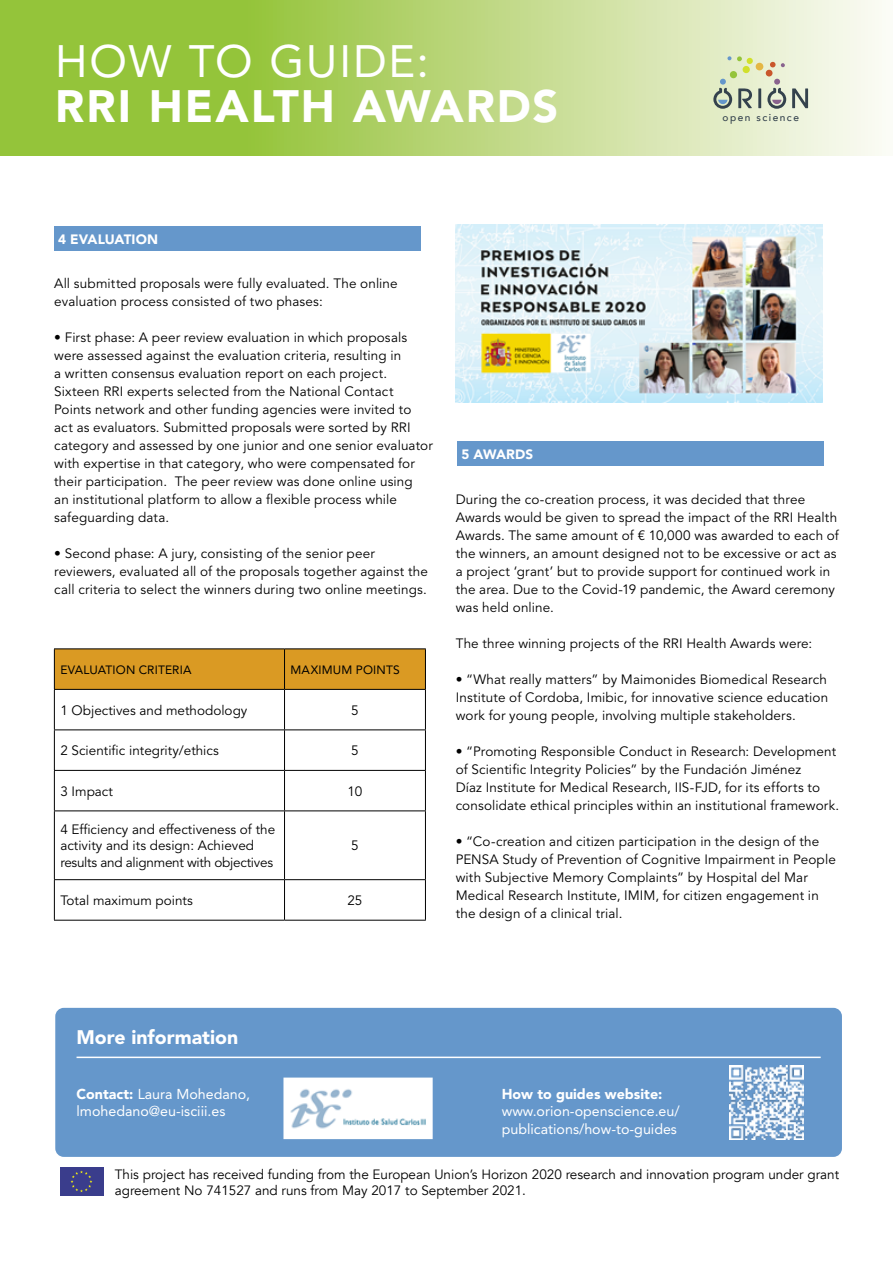
<style>
.page{position:relative;width:893px;height:1263px;background:#fff}
.page>*{position:absolute;margin:0;border:0;box-sizing:border-box;transform-origin:0 0}
.t1{font:900 45px "Avenir LT Std";letter-spacing:.04em;color:#fff}
.t2{font:45px "Avenir LT Std";letter-spacing:.04em;color:#fff}
.t3{font:900 19.5px "Avenir LT Std";color:#fff}
.t4{font:14.25px/17.1px "Avenir LT Std";color:#fff}
.t5{font:900 14.25px "Avenir LT Std";color:#fff}
.t6{font:13.5px/18px "Avenir LT Std";letter-spacing:.01em;color:#000}
.t7{font:13.5px/16.2px "Avenir";color:#000}
.t8{font:900 13.5px "Avenir LT Std";letter-spacing:.005em;color:#fff}
.t9{font:12px "Avenir LT Std";letter-spacing:.015em;color:#000}
.t10{font:500 10.05px "Avenir";letter-spacing:.15em;color:#34424d}
.s1{font-weight:900}
</style>
<div class="page">
<svg style="left:0;top:0;width:882px;height:156px;background:#b9d67b"></svg>
<svg style="left:792px;top:88px;width:16px;height:20px"></svg>
<svg style="left:713px;top:56px;width:73px;height:53px;background:#c9d0b3"></svg>
<div style="left:55px;top:1008px;width:787px;height:149px;background:#6597cb;border-radius:9px"></div>
<hr style="left:77px;top:1056px;width:744px;height:2px;background:#fff">
<img style="left:455px;top:224px;width:367px;height:178px">
<div style="left:54px;top:226px;width:367px;height:25px;background:#6597cb"></div>
<div style="left:457px;top:441px;width:367px;height:25px;background:#6597cb"></div>
<div style="left:55px;top:649px;width:370px;height:40px;background:#da9a23"></div>
<hr style="left:54px;top:648px;width:231px;height:1px;background:#000">
<hr style="left:54px;top:649px;width:1px;height:40px;background:#000">
<hr style="left:285px;top:648px;width:141px;height:1px;background:#000">
<hr style="left:284px;top:649px;width:1px;height:40px;background:#000">
<hr style="left:425px;top:649px;width:1px;height:40px;background:#000">
<hr style="left:54px;top:689px;width:231px;height:1px;background:#000">
<hr style="left:54px;top:690px;width:1px;height:39px;background:#000">
<hr style="left:285px;top:689px;width:141px;height:1px;background:#000">
<hr style="left:284px;top:690px;width:1px;height:39px;background:#000">
<hr style="left:425px;top:690px;width:1px;height:39px;background:#000">
<hr style="left:54px;top:729px;width:231px;height:1px;background:#000">
<hr style="left:54px;top:730px;width:1px;height:40px;background:#000">
<hr style="left:285px;top:729px;width:141px;height:1px;background:#000">
<hr style="left:284px;top:730px;width:1px;height:40px;background:#000">
<hr style="left:425px;top:730px;width:1px;height:40px;background:#000">
<hr style="left:54px;top:770px;width:231px;height:1px;background:#000">
<hr style="left:54px;top:771px;width:1px;height:39px;background:#000">
<hr style="left:285px;top:770px;width:141px;height:1px;background:#000">
<hr style="left:284px;top:771px;width:1px;height:39px;background:#000">
<hr style="left:425px;top:771px;width:1px;height:39px;background:#000">
<hr style="left:54px;top:810px;width:231px;height:1px;background:#000">
<hr style="left:54px;top:811px;width:1px;height:68px;background:#000">
<hr style="left:285px;top:810px;width:141px;height:1px;background:#000">
<hr style="left:284px;top:811px;width:1px;height:68px;background:#000">
<hr style="left:425px;top:811px;width:1px;height:68px;background:#000">
<hr style="left:54px;top:879px;width:231px;height:1px;background:#000">
<hr style="left:54px;top:880px;width:1px;height:40px;background:#000">
<hr style="left:285px;top:879px;width:141px;height:1px;background:#000">
<hr style="left:284px;top:880px;width:1px;height:40px;background:#000">
<hr style="left:425px;top:880px;width:1px;height:40px;background:#000">
<hr style="left:54px;top:920px;width:231px;height:1px;background:#000">
<hr style="left:285px;top:920px;width:141px;height:1px;background:#000">
<svg style="left:103px;top:1167px;width:1px;height:29px"></svg>
<div style="left:60px;top:1167px;width:43px;height:29px;background:#3a3d8c"></div>
<svg style="left:71px;top:1170px;width:21px;height:22px"></svg>
<img style="left:729px;top:1066px;width:74px;height:73px">
<svg style="left:283px;top:1077px;width:150px;height:63px;background:#edf3f7"></svg>
<h1 class="t2" style="left:55px;top:35px;width:375px">HOW TO GUIDE:</h1>
<h1 class="t1" style="left:55px;top:79px;width:505px">RRI HEALTH AWARDS</h1>
<p class="t8" style="left:58px;top:231px;width:101px">4 EVALUATION</p>
<p class="t10" style="left:722px;top:109px;width:78px">open science</p>
<p class="t6" style="left:54px;top:275px;width:345px">All submitted proposals were fully evaluated. The online evaluation process consisted of two phases:</p>
<p class="t6" style="left:54px;top:329px;width:380px">• First phase: A peer review evaluation in which proposals were assessed against the evaluation criteria, resulting in<br>a written consensus evaluation report on each project.<br>Sixteen RRI experts selected from the National Contact Points network and other funding agencies were invited to act as evaluators. Submitted proposals were sorted by RRI category and assessed by one junior and one senior evaluator with expertise in that category, who were compensated for their participation. The peer review was done online using<br>an institutional platform to allow a flexible process while safeguarding data.</p>
<p class="t6" style="left:54px;top:545px;width:375px">• Second phase: A jury, consisting of the senior peer reviewers, evaluated all of the proposals together against the call criteria to select the winners during two online meetings.</p>
<p class="t9" style="left:60px;top:662px;width:133px">EVALUATION CRITERIA</p>
<p class="t9" style="left:291px;top:662px;width:111px">MAXIMUM POINTS</p>
<p class="t6" style="left:60px;top:701px;width:189px">1 Objectives and methodology</p>
<p class="t6" style="left:351px;top:701px;width:9px">5</p>
<p class="t6" style="left:60px;top:742px;width:160px">2 Scientific integrity/ethics</p>
<p class="t6" style="left:351px;top:742px;width:9px">5</p>
<p class="t6" style="left:60px;top:782px;width:54px">3 Impact</p>
<p class="t6" style="left:347px;top:782px;width:17px">10</p>
<p class="t6" style="left:60px;top:822px;width:216px;line-height:16.2px">4 Efficiency and effectiveness of the activity and its design: Achieved results and alignment with objectives</p>
<p class="t6" style="left:351px;top:837px;width:9px">5</p>
<p class="t6" style="left:60px;top:892px;width:134px">Total maximum points</p>
<p class="t6" style="left:347px;top:892px;width:17px">25</p>
<p class="t8" style="left:462px;top:446px;width:73px">5 AWARDS</p>
<p class="t6" style="left:456px;top:491px;width:385px">During the co-creation process, it was decided that three Awards would be given to spread the impact of the RRI Health Awards. The same amount of € 10,000 was awarded to each of the winners, an amount designed not to be excessive or act as a project ‘grant’ but to provide support for continued work in the area. Due to the Covid-19 pandemic, the Award ceremony was held online.</p>
<p class="t6" style="left:456px;top:635px;width:358px">The three winning projects of the RRI Health Awards were:</p>
<p class="t6" style="left:456px;top:671px;width:374px;text-align:justify">• “What really matters” by Maimonides Biomedical Research Institute of Cordoba, Imibic, for innovative science education work for young people, involving multiple stakeholders.</p>
<p class="t6" style="left:456px;top:743px;width:385px">• “Promoting Responsible Conduct in Research: Development of Scientific Integrity Policies” by the Fundación Jiménez<br>Díaz Institute for Medical Research, IIS-FJD, for its efforts to consolidate ethical principles within an institutional framework.</p>
<p class="t6" style="left:456px;top:833px;width:382px">• “Co-creation and citizen participation in the design of the PENSA Study of Prevention of Cognitive Impairment in People with Subjective Memory Complaints” by Hospital del Mar Medical Research Institute, IMIM, for citizen engagement in the design of a clinical trial.</p>
<h2 class="t3" style="left:77px;top:1025px;width:163px">More information</h2>
<p class="t4" style="left:77px;top:1086px;width:175px"><span class="s1">Contact:</span> Laura Mohedano, lmohedano@eu-isciii.es</p>
<p class="t5" style="left:502px;top:1086px;width:162px">How to guides website:</p>
<p class="t4" style="left:502px;top:1103px;width:179px">www.orion-openscience.eu/ publications/how-to-guides</p>
<p class="t7" style="left:115px;top:1166px;width:726px">This project has received funding from the European Union’s Horizon 2020 research and innovation program under grant agreement No 741527 and runs from May 2017 to September 2021.</p>
</div>
